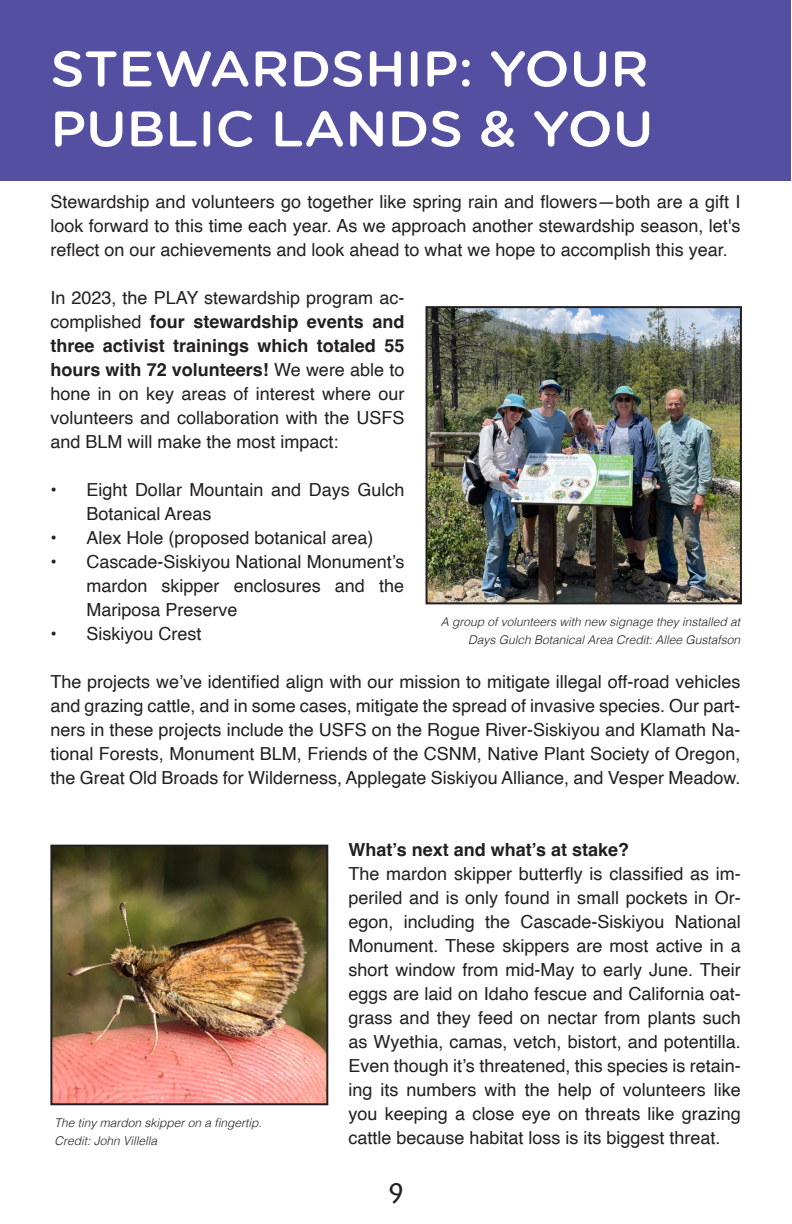
<style>
.page{position:relative;width:792px;height:1224px;background:#fff}
.page>*{position:absolute;margin:0;border:0;box-sizing:border-box;transform-origin:0 0}
.t1{font:500 50px "Gotham Rounded";color:#fff;scale:1.07 1}
.t2{font:28px "Lithos Pro";color:#231f20}
.t3{font:18px/24px "Helvetica";color:#231f20;text-align:justify}
.t4{font:700 18px "Helvetica";color:#231f20}
.t5{font:italic 300 12px/18px "Helvetica";color:#231f20;text-align:right}
.s1{font-weight:700}
</style>
<div class="page">
<div style="left:0;top:0;width:791px;height:180px;background:#554fa1"></div>
<img style="left:53px;top:848px;width:272px;height:254px">
<div style="left:50px;top:845px;width:278px;height:260px;border:2px solid #231f20"></div>
<img style="left:429px;top:309px;width:310px;height:292px">
<div style="left:426px;top:306px;width:316px;height:298px;border:2px solid #231f20"></div>
<p class="t1" style="left:50px;top:33px;width:561px">STEWARDSHIP: YOUR</p>
<p class="t1" style="left:50px;top:93px;width:565px">PUBLIC LANDS &amp; YOU</p>
<p class="t3" style="left:50px;top:190px;width:692px">Stewardship and volunteers go together like spring rain and flowers—both are a gift I look forward to this time each year. As we approach another stewardship season, let's reflect on our achievements and look ahead to what we hope to accomplish this year.</p>
<p class="t3" style="left:50px;top:286px;width:356px">In 2023, the PLAY stewardship program ac&shy;complished <span class="s1">four stewardship events and three activist trainings which totaled 55 hours with 72 volunteers!</span> We were able to hone in on key areas of interest where our volunteers and collaboration with the USFS and BLM will make the most impact:</p>
<p class="t3" style="left:86px;top:478px;width:319px;text-indent:-36px">• Eight Dollar Mountain and Days Gulch<br>Botanical Areas</p>
<p class="t3" style="left:50px;top:526px;width:325px">• Alex Hole (proposed botanical area)</p>
<p class="t3" style="left:86px;top:550px;width:320px;text-indent:-36px">• Cascade-Siskiyou National Monument’s mardon skipper enclosures and the Mariposa Preserve</p>
<p class="t3" style="left:50px;top:622px;width:153px">• Siskiyou Crest</p>
<p class="t3" style="left:50px;top:670px;width:692px">The projects we’ve identified align with our mission to mitigate illegal off-road vehicles and grazing cattle, and in some cases, mitigate the spread of invasive species. Our part&shy;ners in these projects include the USFS on the Rogue River-Siskiyou and Klamath Na&shy;tional Forests, Monument BLM, Friends of the CSNM, Native Plant Society of Oregon, the Great Old Broads for Wilderness, Applegate Siskiyou Alliance, and Vesper Meadow.</p>
<p class="t5" style="left:441px;top:612px;width:301px">A group of volunteers with new signage they installed at<br>Days Gulch Botanical Area Credit: Allee Gustafson</p>
<p class="t5" style="left:55px;top:1113px;width:209px">The tiny mardon skipper on a fingertip.</p>
<p class="t5" style="left:55px;top:1131px;width:104px">Credit: John Villella</p>
<p class="t4" style="left:348px;top:839px;width:282px">What’s next and what’s at stake?</p>
<p class="t3" style="left:348px;top:863px;width:394px">The mardon skipper butterfly is classified as im&shy;periled and is only found in small pockets in Or&shy;egon, including the Cascade-Siskiyou National Monument. These skippers are most active in a short window from mid-May to early June. Their eggs are laid on Idaho fescue and California oat&shy;grass and they feed on nectar from plants such as Wyethia, camas, vetch, bistort, and potentilla.<br>Even though it’s threatened, this species is retain&shy;ing its numbers with the help of volunteers like you keeping a close eye on threats like grazing cattle because habitat loss is its biggest threat.</p>
<p class="t2" style="left:386px;top:1178px;width:21px">9</p>
</div>
